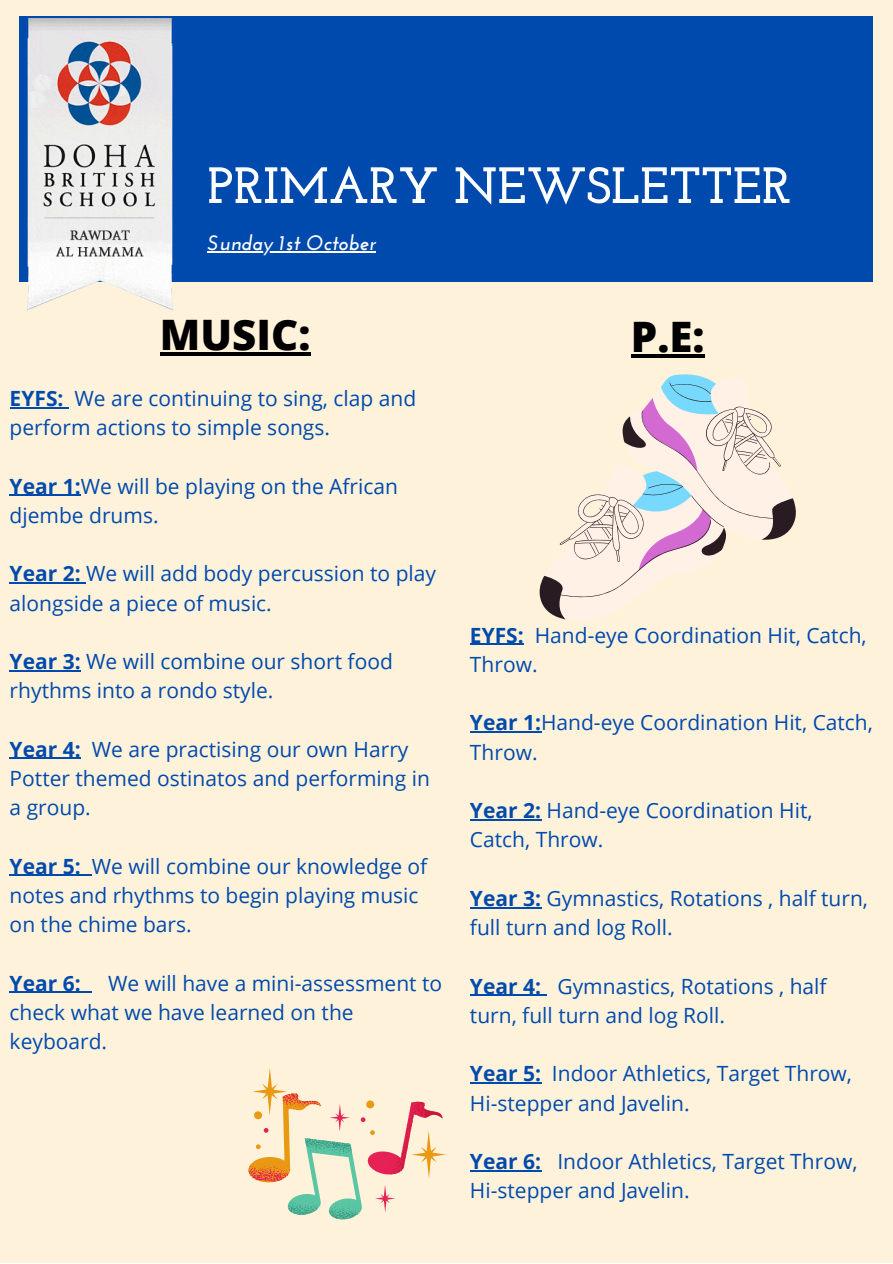
<style>
.page{position:relative;width:893px;height:1264px;background:#fff}
.page>*{position:absolute;margin:0;border:0;box-sizing:border-box;transform-origin:0 0}
.t1{font:700 51px "Josefin Slab";color:#fff}
.t2{font:800 42px "Open Sans";color:#000}
.t3{font:21px/29.2px "Open Sans";color:#004aad}
.t4{font:italic 700 21px "Josefin Sans";color:#fff}
.t5{font:700 21px "Open Sans";color:#004aad}
.s1{font-weight:700}
</style>
<div class="page">
<div style="left:0;top:0;width:892px;height:1262px;background:#fff2db"></div>
<svg style="left:248px;top:1068px;width:198px;height:151px"></svg>
<svg style="left:539px;top:374px;width:257px;height:246px"></svg>
<div style="left:19px;top:17px;width:853px;height:265px;background:#004aad"></div>
<img style="left:26px;top:18px;width:148px;height:293px">
<hr style="left:207px;top:251px;width:169px;height:1px;background:#fff">
<hr style="left:160px;top:352px;width:150px;height:3px;background:#000">
<hr style="left:630px;top:355px;width:74px;height:3px;background:#000">
<hr style="left:470px;top:643px;width:54px;height:2px;background:#004aad">
<hr style="left:470px;top:731px;width:71px;height:1px;background:#004aad">
<hr style="left:470px;top:819px;width:71px;height:1px;background:#004aad">
<hr style="left:470px;top:907px;width:71px;height:1px;background:#004aad">
<hr style="left:470px;top:994px;width:71px;height:1px;background:#004aad">
<hr style="left:470px;top:1082px;width:71px;height:1px;background:#004aad">
<hr style="left:470px;top:1170px;width:71px;height:1px;background:#004aad">
<hr style="left:10px;top:407px;width:54px;height:1px;background:#004aad">
<hr style="left:10px;top:495px;width:71px;height:1px;background:#004aad">
<hr style="left:10px;top:582px;width:76px;height:1px;background:#004aad">
<hr style="left:10px;top:670px;width:71px;height:1px;background:#004aad">
<hr style="left:10px;top:758px;width:71px;height:1px;background:#004aad">
<hr style="left:10px;top:874px;width:71px;height:2px;background:#004aad">
<svg style="left:81px;top:874px;width:11px;height:2px"></svg>
<hr style="left:10px;top:991px;width:71px;height:1px;background:#004aad">
<p class="t1" style="left:207px;top:165px;width:585px">PRIMARY NEWSLETTER</p>
<p class="t4" style="left:207px;top:234px;width:170px">Sunday 1st October</p>
<p class="t2" style="left:160px;top:305px;width:152px">MUSIC:</p>
<p class="t2" style="left:630px;top:307px;width:75px">P.E:</p>
<p class="t3" style="left:10px;top:383px;width:408px"><span class="s1">EYFS:</span> We are continuing to sing, clap and perform actions to simple songs.</p>
<p class="t3" style="left:10px;top:471px;width:390px"><span class="s1">Year 1:</span>We will be playing on the African djembe drums.</p>
<p class="t3" style="left:10px;top:558px;width:428px"><span class="s1">Year 2:</span> We will add body percussion to play alongside a piece of music.</p>
<p class="t3" style="left:10px;top:646px;width:384px"><span class="s1">Year 3:</span> We will combine our short food rhythms into a rondo style.</p>
<p class="t3" style="left:10px;top:734px;width:422px"><span class="s1">Year 4:</span> We are practising our own Harry<br>Potter themed ostinatos and performing in a group.</p>
<p class="t3" style="left:10px;top:851px;width:419px"><span class="s1">Year 5:</span> We will combine our knowledge of notes and rhythms to begin playing music on the chime bars.</p>
<p class="t3" style="left:10px;top:967px;width:434px;text-indent:98px">We will have a mini-assessment to check what we have learned on the keyboard.</p>
<p class="t5" style="left:10px;top:968px;width:73px">Year 6:</p>
<p class="t3" style="left:470px;top:620px;width:398px"><span class="s1">EYFS:</span> Hand-eye Coordination Hit, Catch,<br>Throw.</p>
<p class="t3" style="left:470px;top:707px;width:404px"><span class="s1">Year 1:</span>Hand-eye Coordination Hit, Catch,<br>Throw.</p>
<p class="t3" style="left:470px;top:795px;width:344px"><span class="s1">Year 2:</span> Hand-eye Coordination Hit,<br>Catch, Throw.</p>
<p class="t3" style="left:470px;top:883px;width:399px"><span class="s1">Year 3:</span> Gymnastics, Rotations , half turn, full turn and log Roll.</p>
<p class="t3" style="left:470px;top:970px;width:358px"><span class="s1">Year 4:</span> Gymnastics, Rotations , half turn, full turn and log Roll.</p>
<p class="t3" style="left:470px;top:1058px;width:383px"><span class="s1">Year 5:</span> Indoor Athletics, Target Throw,<br>Hi-stepper and Javelin.</p>
<p class="t3" style="left:470px;top:1146px;width:389px"><span class="s1">Year 6:</span> Indoor Athletics, Target Throw,<br>Hi-stepper and Javelin.</p>
</div>
